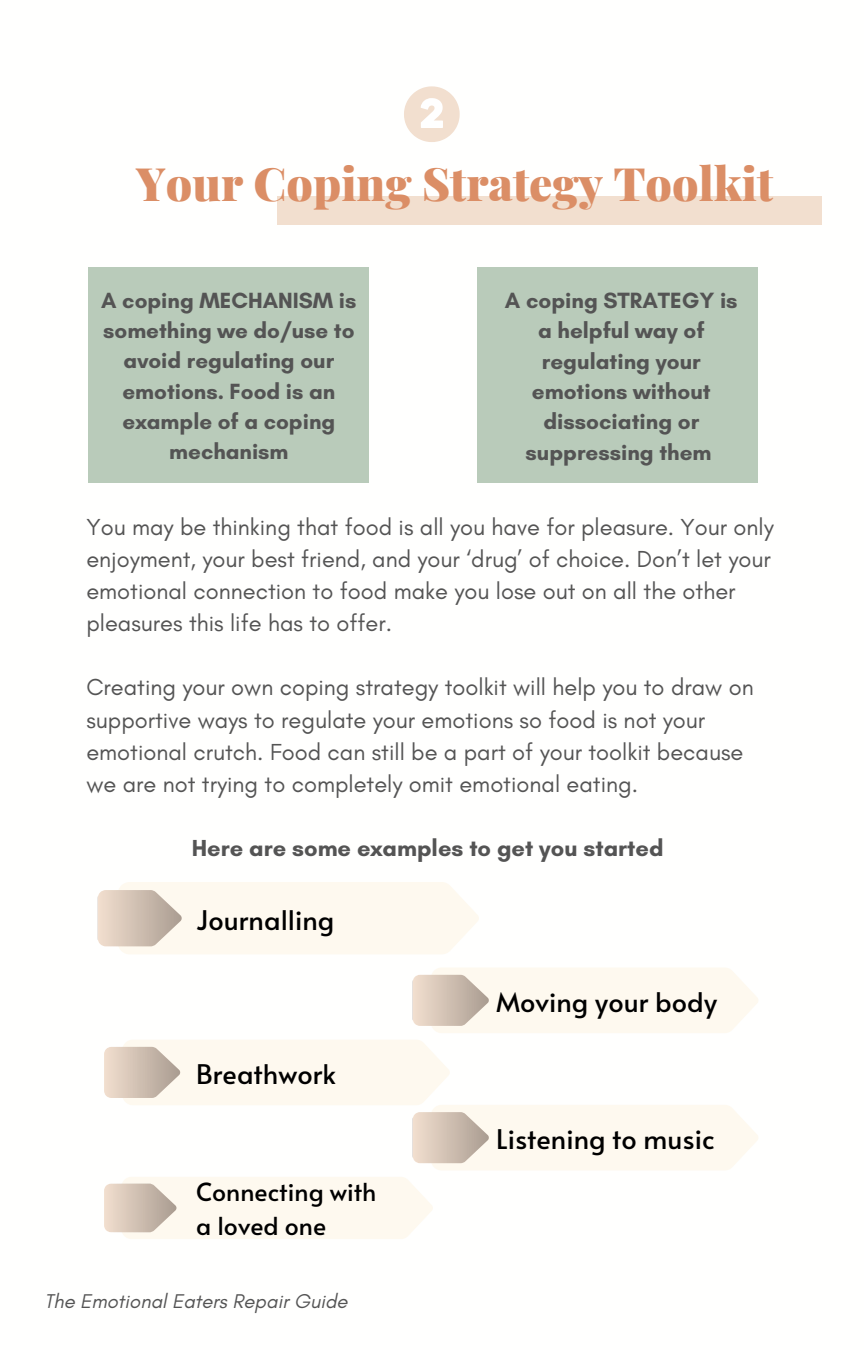
<style>
.page{position:relative;width:864px;height:1350px;background:#fff}
.page>*{position:absolute;margin:0;border:0;box-sizing:border-box;transform-origin:0 0}
.t1{font:900 46.12px "Playfair Display";color:#db8e66}
.t2{font:27px "Alata";color:#000}
.t3{font:24.75px/33.8px "Alata";color:#000}
.t4{font:23.62px/31.9px "Glacial Indifference";color:#545454}
.t5{font:700 23.62px "Glacial Indifference";color:#545454}
.t6{font:700 22.5px/30.4px "Glacial Indifference";color:#545454;text-align:center}
.t7{font:italic 20.25px "Glacial Indifference";color:#545454}
</style>
<div class="page">
<svg style="left:404px;top:86px;width:56px;height:56px"></svg>
<div style="left:277px;top:196px;width:545px;height:29px;background:#f2dfcf"></div>
<svg style="left:98px;top:882px;width:381px;height:72px"></svg>
<svg style="left:413px;top:968px;width:345px;height:65px"></svg>
<svg style="left:104px;top:1040px;width:654px;height:130px"></svg>
<svg style="left:104px;top:1177px;width:329px;height:62px"></svg>
<div style="left:88px;top:267px;width:281px;height:216px;background:#b9cbba"></div>
<div style="left:478px;top:267px;width:280px;height:216px;background:#b9cbba"></div>
<h1 class="t1" style="left:136px;top:151px;width:639px">Your Coping Strategy Toolkit</h1>
<p class="t6" style="left:101px;top:285px;width:257px">A coping MECHANISM is something we do/use to avoid regulating our emotions. Food is an example of a coping mechanism</p>
<p class="t6" style="left:505px;top:285px;width:234px">A coping STRATEGY is a helpful way of regulating your emotions without dissociating or suppressing them</p>
<p class="t4" style="left:86px;top:511px;width:689px">You may be thinking that food is all you have for pleasure. Your only enjoyment, your best friend, and your ‘drug’ of choice. Don’t let your emotional connection to food make you lose out on all the other pleasures this life has to offer.</p>
<p class="t4" style="left:86px;top:671px;width:669px">Creating your own coping strategy toolkit will help you to draw on supportive ways to regulate your emotions so food is not your emotional crutch. Food can still be a part of your toolkit because we are not trying to completely omit emotional eating.</p>
<p class="t5" style="left:192px;top:833px;width:473px">Here are some examples to get you started</p>
<p class="t2" style="left:196px;top:900px;width:140px">Journalling</p>
<p class="t2" style="left:196px;top:1054px;width:141px">Breathwork</p>
<p class="t3" style="left:196px;top:1174px;width:182px">Connecting with a loved one</p>
<p class="t7" style="left:44px;top:1288px;width:305px">The Emotional Eaters Repair Guide</p>
<p class="t2" style="left:496px;top:982px;width:222px">Moving your body</p>
<p class="t2" style="left:496px;top:1120px;width:220px">Listening to music</p>
</div>
